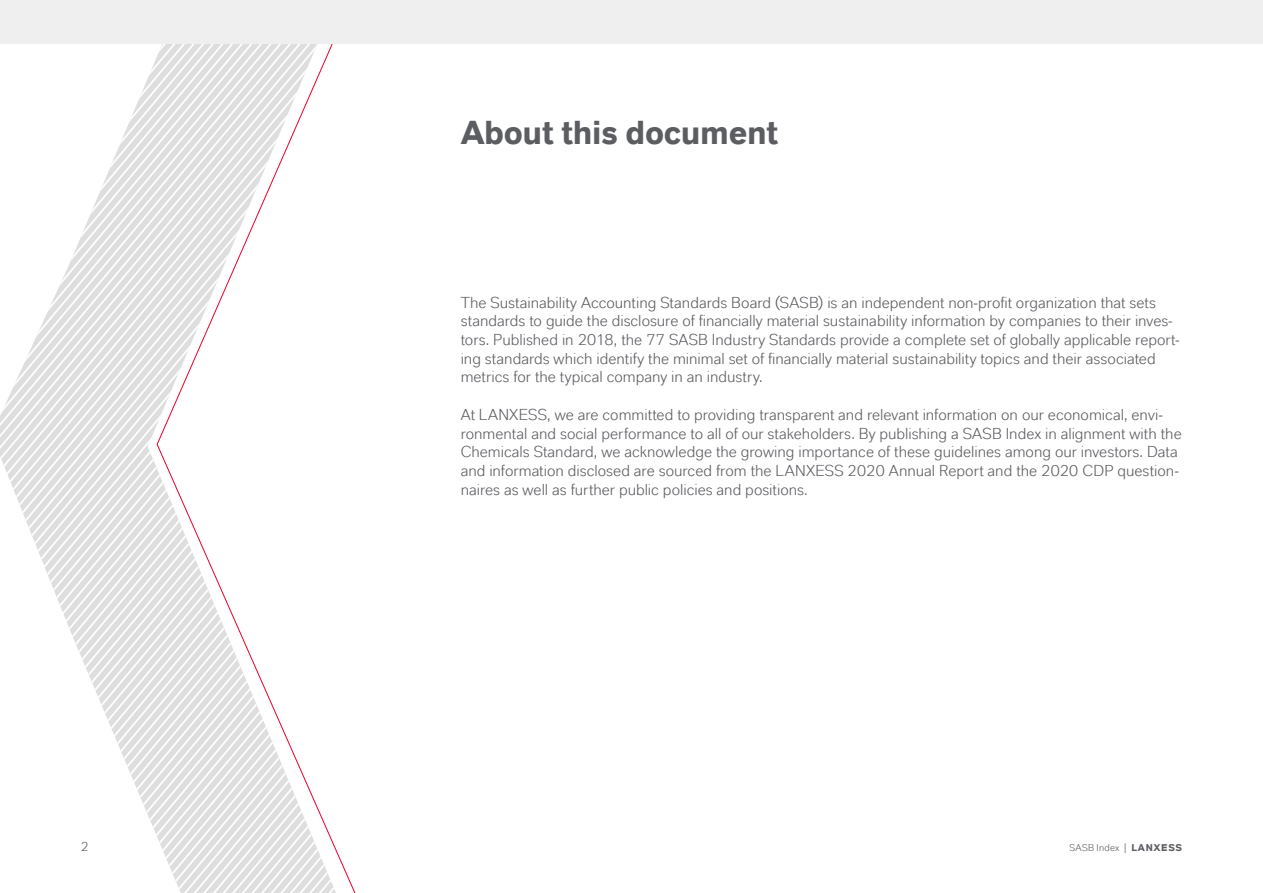
<style>
.page{position:relative;width:1263px;height:893px;background:#fff}
.page>*{position:absolute;margin:0;border:0;box-sizing:border-box;transform-origin:0 0}
.t1{font:700 33px "Lanxess";letter-spacing:-.01em;color:#5c5d61}
.t2{font:15.75px/18.8px "Lanxess";color:#5c5d61}
.t3{font:13.2px "Lanxess";color:#5c5d61}
.t4{font:9.75px "Lanxess";letter-spacing:.02em;color:#5c5d61}
.s1{font-weight:700}
</style>
<div class="page">
<svg style="left:0;top:298px;width:156px;height:536px"></svg>
<svg style="left:156px;top:43px;width:202px;height:850px"></svg>
<div style="left:0;top:0;width:1263px;height:43px;background:#efefef"></div>
<h1 class="t1" style="left:461px;top:109px;width:319px">About this document</h1>
<p class="t2" style="left:461px;top:292px;width:720px">The Sustainability Accounting Standards Board (SASB) is an independent non-profit organization that sets standards to guide the disclosure of financially material sustainability information by companies to their inves&shy;tors. Published in 2018, the 77 SASB Industry Standards provide a complete set of globally applicable report&shy;ing standards which identify the minimal set of financially material sustainability topics and their associated metrics for the typical company in an industry.</p>
<p class="t2" style="left:461px;top:405px;width:722px">At LANXESS, we are committed to providing transparent and relevant information on our economical, envi&shy;ronmental and social performance to all of our stakeholders. By publishing a SASB Index in alignment with the Chemicals Standard, we acknowledge the growing importance of these guidelines among our investors. Data and information disclosed are sourced from the LANXESS 2020 Annual Report and the 2020 CDP question&shy;naires as well as further public policies and positions.</p>
<p class="t3" style="left:81px;top:839px;width:10px">2</p>
<p class="t4" style="left:1069px;top:842px;width:114px">SASB Index | <span class="s1">LANXESS</span></p>
</div>
